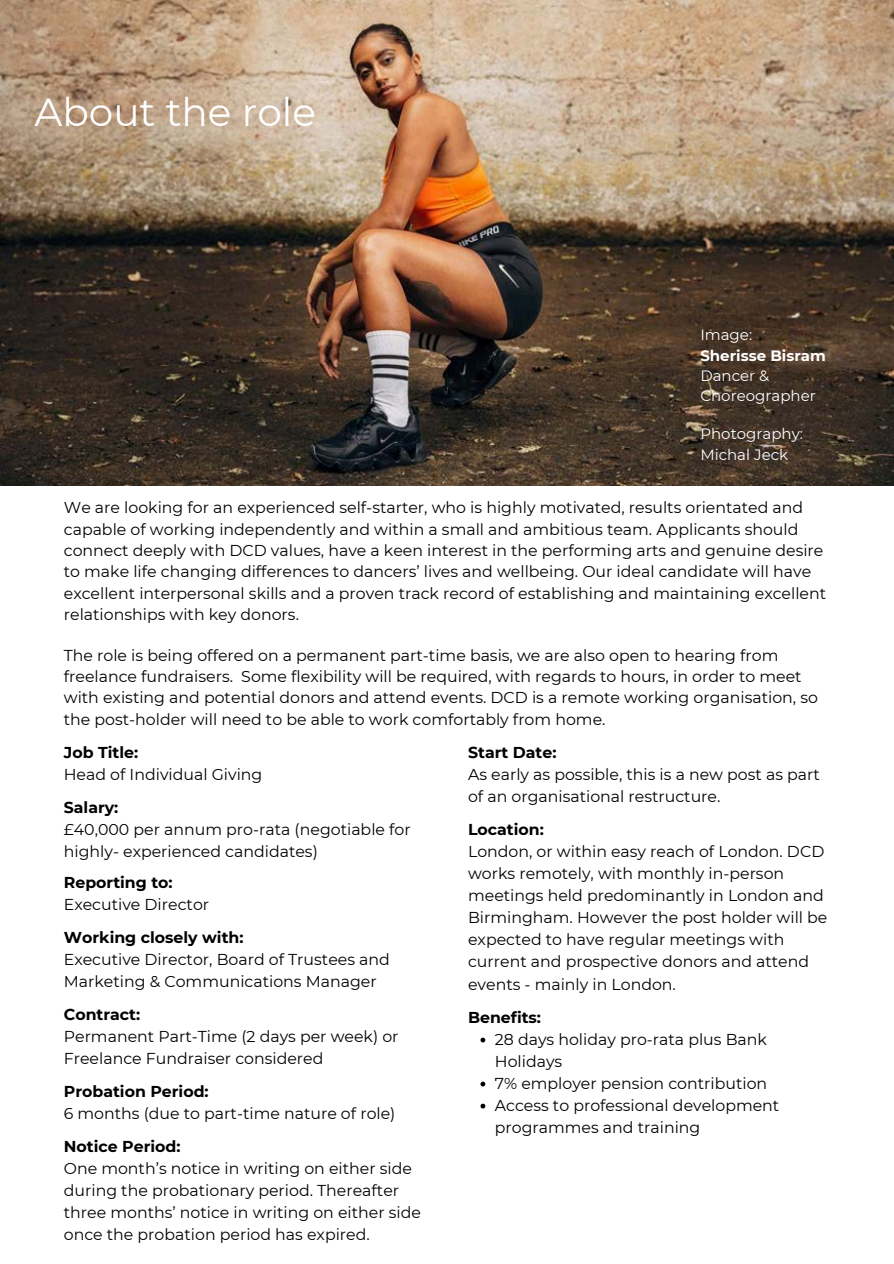
<style>
.page{position:relative;width:894px;height:1264px;background:#fff}
.page>*{position:absolute;margin:0;border:0;box-sizing:border-box;transform-origin:0 0}
.t1{font:39px "Montserrat";color:#fff}
.t2{font:15.75px/21.3px "Montserrat";color:#000}
.t3{font:700 15.75px "Montserrat";color:#000}
.t4{font:15px "Montserrat";color:#fff}
.t5{font:700 15px "Montserrat";color:#fff}
</style>
<div class="page">
<img style="left:0;top:0;width:893px;height:485px">
<svg style="left:480px;top:1037px;width:5px;height:5px"></svg>
<svg style="left:480px;top:1081px;width:5px;height:5px"></svg>
<svg style="left:480px;top:1103px;width:5px;height:5px"></svg>
<p class="t1" style="left:34px;top:88px;width:283px">About the role</p>
<h1 class="t4" style="left:700px;top:326px;width:53px">Image:</h1>
<p class="t5" style="left:700px;top:346px;width:127px">Sherisse Bisram</p>
<p class="t4" style="left:700px;top:366px;width:70px">Dancer &amp;</p>
<p class="t4" style="left:700px;top:386px;width:117px">Choreographer</p>
<p class="t4" style="left:700px;top:425px;width:104px">Photography:</p>
<p class="t4" style="left:700px;top:445px;width:89px">Michal Jeck</p>
<p class="t2" style="left:64px;top:497px;width:763px">We are looking for an experienced self-starter, who is highly motivated, results orientated and capable of working independently and within a small and ambitious team. Applicants should connect deeply with DCD values, have a keen interest in the performing arts and genuine desire to make life changing differences to dancers’ lives and wellbeing. Our ideal candidate will have excellent interpersonal skills and a proven track record of establishing and maintaining excellent relationships with key donors.</p>
<p class="t2" style="left:64px;top:644px;width:755px">The role is being offered on a permanent part-time basis, we are also open to hearing from freelance fundraisers. Some flexibility will be required, with regards to hours, in order to meet with existing and potential donors and attend events. DCD is a remote working organisation, so the post-holder will need to be able to work comfortably from home.</p>
<p class="t3" style="left:64px;top:742px;width:76px">Job Title:</p>
<p class="t2" style="left:64px;top:763px;width:200px">Head of Individual Giving</p>
<p class="t3" style="left:64px;top:797px;width:56px">Salary:</p>
<p class="t2" style="left:64px;top:818px;width:348px;line-height:21.9px">£40,000 per annum pro-rata (negotiable for highly- experienced candidates)</p>
<p class="t3" style="left:64px;top:872px;width:110px">Reporting to:</p>
<p class="t2" style="left:64px;top:893px;width:147px">Executive Director</p>
<p class="t3" style="left:64px;top:927px;width:181px">Working closely with:</p>
<p class="t2" style="left:64px;top:948px;width:327px;line-height:21.9px">Executive Director, Board of Trustees and<br>Marketing &amp; Communications Manager</p>
<p class="t3" style="left:64px;top:1004px;width:78px">Contract:</p>
<p class="t2" style="left:64px;top:1025px;width:336px;line-height:21.9px">Permanent Part-Time (2 days per week) or<br>Freelance Fundraiser considered</p>
<p class="t3" style="left:64px;top:1081px;width:146px">Probation Period:</p>
<p class="t2" style="left:64px;top:1102px;width:333px">6 months (due to part-time nature of role)</p>
<p class="t3" style="left:64px;top:1136px;width:118px">Notice Period:</p>
<p class="t2" style="left:64px;top:1157px;width:358px;line-height:21.9px">One month’s notice in writing on either side during the probationary period. Thereafter three months’ notice in writing on either side once the probation period has expired.</p>
<p class="t3" style="left:468px;top:743px;width:90px">Start Date:</p>
<p class="t2" style="left:468px;top:763px;width:353px;line-height:22px">As early as possible, this is a new post as part of an organisational restructure.</p>
<p class="t3" style="left:468px;top:820px;width:77px">Location:</p>
<p class="t2" style="left:468px;top:840px;width:357px;line-height:22px">London, or within easy reach of London. DCD works remotely, with monthly in-person meetings held predominantly in London and</p>
<p class="t2" style="left:468px;top:906px;width:361px;line-height:22px">Birmingham. However the post holder will be expected to have regular meetings with current and prospective donors and attend events - mainly in London.</p>
<p class="t3" style="left:468px;top:1007px;width:74px">Benefits:</p>
<h2 class="t2" style="left:494px;top:1027px;width:273px;line-height:22px">28 days holiday pro-rata plus Bank<br>Holidays</h2>
<p class="t2" style="left:494px;top:1072px;width:274px">7% employer pension contribution</p>
<p class="t2" style="left:494px;top:1093px;width:286px;line-height:22px">Access to professional development programmes and training</p>
</div>
